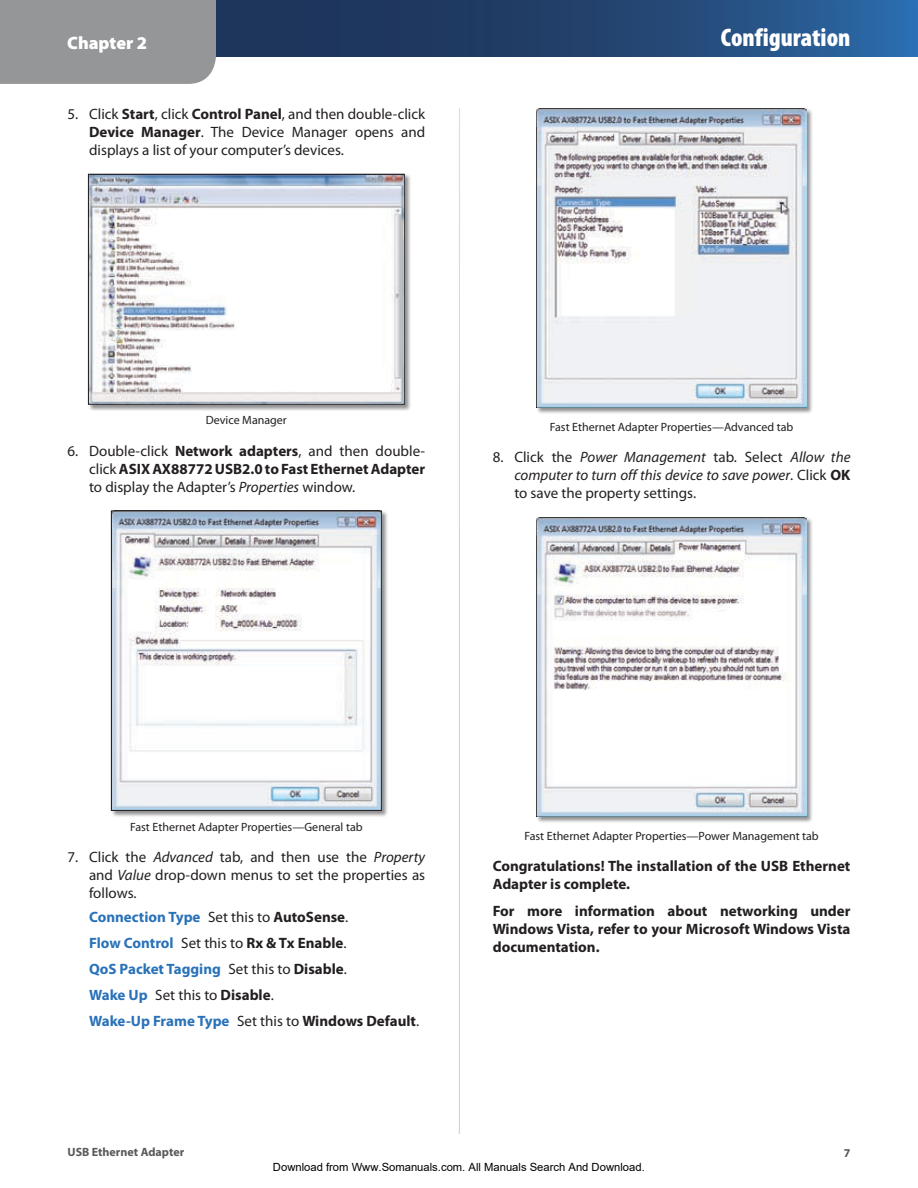
<style>
.page{position:relative;width:918px;height:1188px;background:#fff}
.page>*{position:absolute;margin:0;border:0;box-sizing:border-box;transform-origin:0 0}
.t1{font:900 condensed 25.5px "Myriad Pro";color:#fff}
.t2{font:900 18px "Myriad Pro";color:#fff}
.t3{font:15px/18px "Myriad Pro";color:#231f20;text-align:justify}
.t4{font:700 15px/18px "Myriad Pro";color:#231f20}
.t5{font:700 15px/26.1px "Myriad Pro";color:#2972b9}
.t6{font:italic 15px/18px "Myriad Pro";color:#231f20;text-align:justify}
.t7{font:12px "Myriad Pro";color:#231f20}
.t8{font:700 12px "Myriad Pro";color:#58595b}
.t9{font:11.25px "Arial";color:#000}
.s1{font-weight:700}
.s2{font-style:italic}
.s3{font-style:normal}
.s4{font-weight:700;font-style:normal}
.s5{font-weight:400;color:#231f20}
.s6{color:#231f20}
</style>
<div class="page">
<div style="left:0;top:0;width:216px;height:84px;background:#949698"></div>
<svg style="left:219px;top:3px;width:696px;height:51px;background:#224573"></svg>
<div style="left:88px;top:174px;width:323px;height:237px;background:#231f20;opacity:.5"></div>
<img style="left:90px;top:176px;width:313px;height:227px">
<div style="left:88px;top:174px;width:317px;height:231px;border:1px solid #231f20"></div>
<div style="left:111px;top:510px;width:277px;height:308px;background:#231f20;opacity:.5"></div>
<img style="left:113px;top:513px;width:267px;height:296px">
<div style="left:111px;top:511px;width:271px;height:300px;border:1px solid #231f20"></div>
<div style="left:536px;top:108px;width:277px;height:307px;background:#231f20;opacity:.5"></div>
<img style="left:537px;top:108px;width:270px;height:300px">
<div style="left:536px;top:517px;width:277px;height:307px;background:#231f20;opacity:.5"></div>
<img style="left:537px;top:517px;width:270px;height:300px">
<p class="t2" style="left:67px;top:30px;width:82px">Chapter 2</p>
<h1 class="t1" style="left:721px;top:21px;width:131px">Configuration</h1>
<p class="t3" style="left:89px;top:106px;width:338px;text-indent:-22px">5. Click <span class="s1">Start</span>, click <span class="s1">Control Panel</span>, and then double-click <span class="s1">Device Manager</span>. The Device Manager opens and displays a list of your computer’s devices.</p>
<p class="t7" style="left:206px;top:414px;width:83px">Device Manager</p>
<p class="t3" style="left:89px;top:442px;width:338px;text-indent:-22px">6. Double-click <span class="s1">Network adapters</span>, and then double&shy;click <span class="s1">ASIX AX88772 USB2.0 to Fast Ethernet Adapter </span>to display the Adapter’s <span class="s2">Properties</span> window.</p>
<p class="t7" style="left:550px;top:420px;width:245px">Fast Ethernet Adapter Properties—Advanced tab</p>
<p class="t6" style="left:514px;top:448px;width:338px;text-indent:-22px"><span class="s3">8. Click the</span> Power Management <span class="s3">tab. Select</span> Allow the computer to turn off this device to save power<span class="s3">. Click</span> <span class="s4">OK </span><span class="s3">to save the property settings.</span></p>
<p class="t7" style="left:130px;top:820px;width:234px">Fast Ethernet Adapter Properties—General tab</p>
<p class="t3" style="left:89px;top:848px;width:338px;text-indent:-22px">7. Click the <span class="s2">Advanced</span> tab, and then use the <span class="s2">Property </span>and <span class="s2">Value</span> drop-down menus to set the properties as follows.</p>
<p class="t5" style="left:89px;top:904px;width:332px">Connection Type <span class="s5">Set this to</span> <span class="s6">AutoSense</span><span class="s5">.<br></span>Flow Control <span class="s5">Set this to</span> <span class="s6">Rx &amp; Tx Enable</span><span class="s5">.<br></span>QoS Packet Tagging <span class="s5">Set this to</span> <span class="s6">Disable</span><span class="s5">.<br></span>Wake Up <span class="s5">Set this to</span> <span class="s6">Disable</span><span class="s5">.<br></span>Wake-Up Frame Type <span class="s5">Set this to</span> <span class="s6">Windows Default</span><span class="s5">.</span></p>
<p class="t7" style="left:524px;top:829px;width:296px">Fast Ethernet Adapter Properties—Power Management tab</p>
<p class="t4" style="left:493px;top:858px;width:359px">Congratulations! The installation of the USB Ethernet<br>Adapter is complete.</p>
<p class="t4" style="left:493px;top:902px;width:359px;text-align:justify">For more information about networking under Windows Vista, refer to your Microsoft Windows Vista documentation.</p>
<p class="t8" style="left:68px;top:1145px;width:118px">USB Ethernet Adapter</p>
<p class="t8" style="left:844px;top:1147px;width:8px">7</p>
<p class="t9" style="left:273px;top:1160px;width:373px">Download from Www.Somanuals.com. All Manuals Search And Download.</p>
</div>
